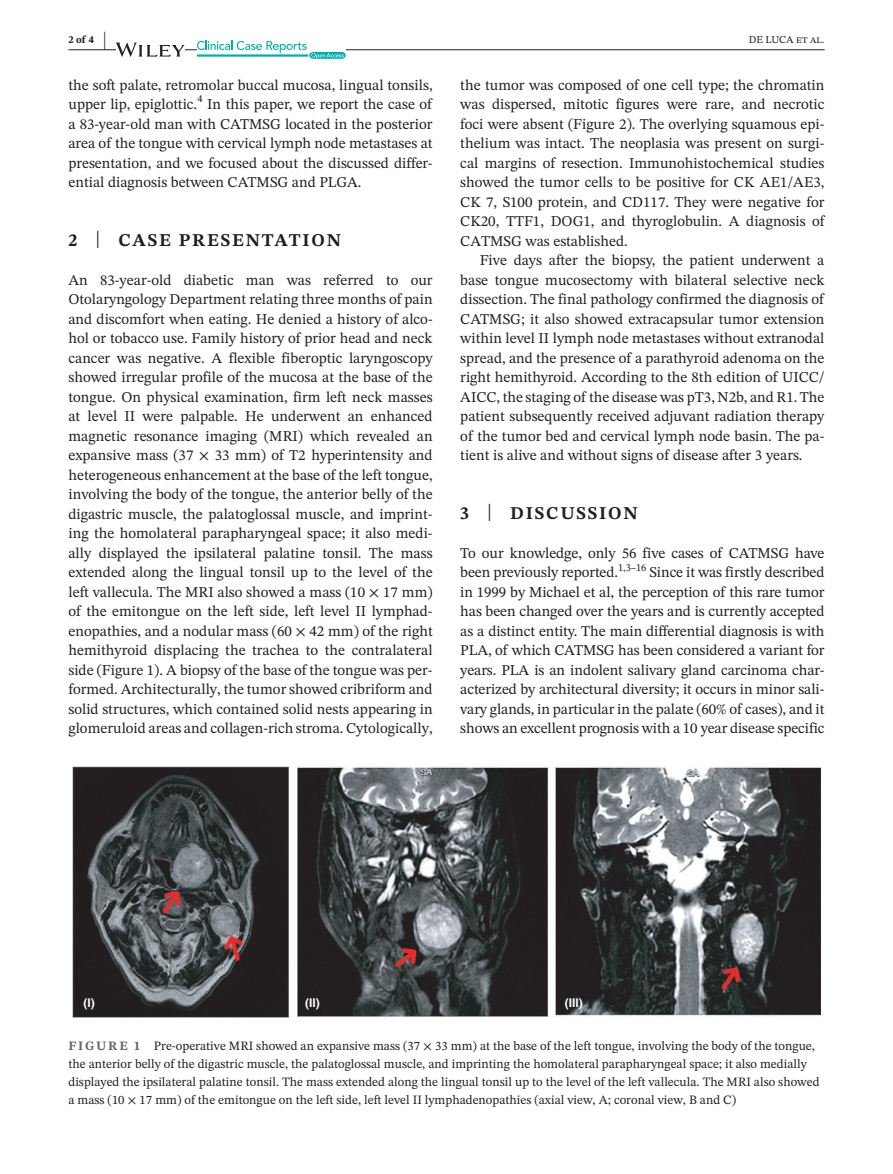
<style>
.page{position:relative;width:893px;height:1174px;background:#fff}
.page>*{position:absolute;margin:0;border:0;box-sizing:border-box;transform-origin:0 0}
.t1{font:700 18px "STIX Two Text";letter-spacing:.1em;color:#231f20}
.t2{font:15px/19.5px "STIX Two Text";color:#231f20;text-align:justify}
.t3{font:12.75px/18px "STIX Two Text";color:#231f20}
.t4{font:700 12px "Helvetica";color:#fff}
.t5{font:10.5px "STIX Two Text";color:#231f20}
.t6{font:700 10.5px "STIX Two Text";color:#231f20}
.s1{font-size:21px}
.s2{font-weight:400;font-size:23.7px}
.s3{font-weight:700;color:#636366}
</style>
<div class="page">
<hr style="left:68px;top:49px;width:756px;height:1px;background:#231f20">
<svg style="left:116px;top:43px;width:69px;height:14px"></svg>
<svg style="left:197px;top:41px;width:149px;height:18px"></svg>
<img style="left:72px;top:766px;width:749px;height:251px">
<p class="t6" style="left:68px;top:32px;width:39px">2 of 4 <span class="s1">|</span></p>
<p class="t5" style="left:749px;top:32px;width:77px">DE LUCA et al.</p>
<p class="t2" style="left:68px;top:75px;width:366px">the soft palate, retromolar buccal mucosa, lingual tonsils, upper lip, epiglottic.</p>
<p class="t2" style="left:460px;top:75px;width:366px">the tumor was composed of one cell type; the chromatin was dispersed, mitotic figures were rare, and necrotic foci were absent (Figure 2). The overlying squamous epi&shy;thelium was intact. The neoplasia was present on surgi&shy;cal margins of resection. Immunohistochemical studies showed the tumor cells to be positive for CK AE1/AE3, CK 7, S100 protein, and CD117. They were negative for CK20, TTF1, DOG1, and thyroglobulin. A diagnosis of CATMSG was established.</p>
<p class="t2" style="left:460px;top:250px;width:366px;text-indent:19px">Five days after the biopsy, the patient underwent a base tongue mucosectomy with bilateral selective neck dissection. The final pathology confirmed the diagnosis of CATMSG; it also showed extracapsular tumor extension within level II lymph node metastases without extranodal spread, and the presence of a parathyroid adenoma on the right hemithyroid. According to the 8th edition of UICC/ AICC, the staging of the disease was pT3, N2b, and R1. The patient subsequently received adjuvant radiation therapy of the tumor bed and cervical lymph node basin. The pa&shy;tient is alive and without signs of disease after 3 years.</p>
<p class="t5" style="left:197px;top:91px;width:7px">4</p>
<p class="t2" style="left:68px;top:94px;width:366px;text-indent:139px">In this paper, we report the case of a 83-year-old man with CATMSG located in the posterior area of the tongue with cervical lymph node metastases at presentation, and we focused about the discussed differ&shy;ential diagnosis between CATMSG and PLGA.</p>
<p class="t1" style="left:68px;top:227px;width:274px">2 <span class="s2">|</span> CASE PRESENTATION</p>
<p class="t2" style="left:68px;top:270px;width:366px">An 83-year-old diabetic man was referred to our Otolaryngology Department relating three months of pain and discomfort when eating. He denied a history of alco&shy;hol or tobacco use. Family history of prior head and neck cancer was negative. A flexible fiberoptic laryngoscopy showed irregular profile of the mucosa at the base of the tongue. On physical examination, firm left neck masses at level II were palpable. He underwent an enhanced magnetic resonance imaging (MRI) which revealed an expansive mass (37 × 33 mm) of T2 hyperintensity and heterogeneous enhancement at the base of the left tongue, involving the body of the tongue, the anterior belly of the digastric muscle, the palatoglossal muscle, and imprint&shy;ing the homolateral parapharyngeal space; it also medi&shy;ally displayed the ipsilateral palatine tonsil. The mass extended along the lingual tonsil up to the level of the left vallecula. The MRI also showed a mass (10 × 17 mm) of the emitongue on the left side, left level II lymphad&shy;enopathies, and a nodular mass (60 × 42 mm) of the right hemithyroid displacing the trachea to the contralateral side (Figure 1). A biopsy of the base of the tongue was per&shy;formed. Architecturally, the tumor showed cribriform and solid structures, which contained solid nests appearing in glomeruloid areas and collagen-rich stroma. Cytologically,</p>
<p class="t1" style="left:460px;top:500px;width:179px">3 <span class="s2">|</span> DISCUSSION</p>
<p class="t2" style="left:460px;top:543px;width:366px">To our knowledge, only 56 five cases of CATMSG have been previously reported.</p>
<p class="t5" style="left:618px;top:559px;width:30px">1,3–16</p>
<p class="t2" style="left:460px;top:562px;width:366px;text-indent:189px">Since it was firstly described in 1999 by Michael et al, the perception of this rare tumor has been changed over the years and is currently accepted as a distinct entity. The main differential diagnosis is with PLA, of which CATMSG has been considered a variant for years. PLA is an indolent salivary gland carcinoma char&shy;acterized by architectural diversity; it occurs in minor sali&shy;vary glands, in particular in the palate (60% of cases), and it shows an excellent prognosis with a 10 year disease specific</p>
<p class="t4" style="left:83px;top:996px;width:13px">(I)</p>
<p class="t4" style="left:305px;top:996px;width:16px">(II)</p>
<p class="t4" style="left:565px;top:996px;width:19px">(III)</p>
<p class="t3" style="left:68px;top:1036px;width:753px"><span class="s3">FIGURE 1</span> Pre-operative MRI showed an expansive mass (37 × 33 mm) at the base of the left tongue, involving the body of the tongue, the anterior belly of the digastric muscle, the palatoglossal muscle, and imprinting the homolateral parapharyngeal space; it also medially displayed the ipsilateral palatine tonsil. The mass extended along the lingual tonsil up to the level of the left vallecula. The MRI also showed a mass (10 × 17 mm) of the emitongue on the left side, left level II lymphadenopathies (axial view, A; coronal view, B and C)</p>
</div>
